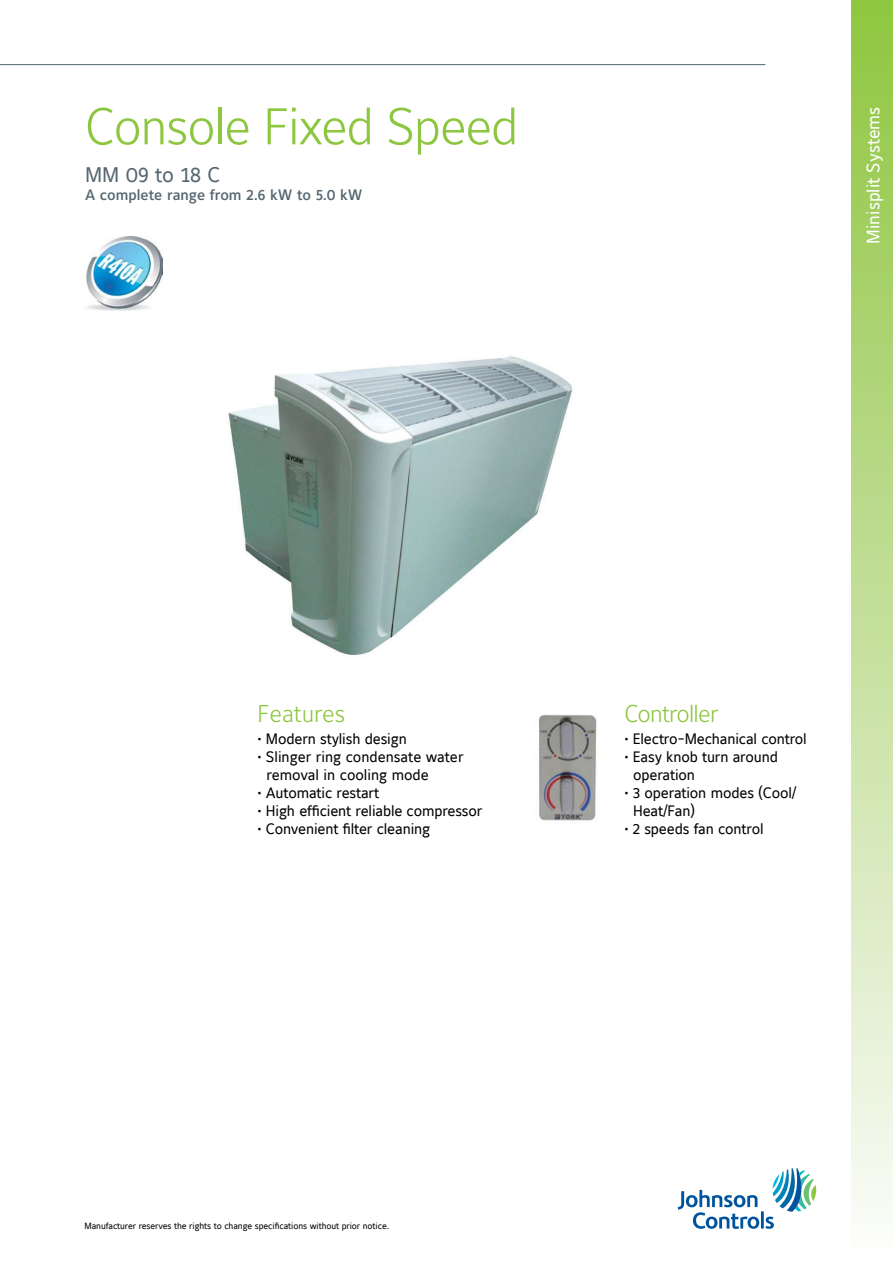
<style>
.page{position:relative;width:893px;height:1263px;background:#fff}
.page>*{position:absolute;margin:0;border:0;box-sizing:border-box;transform-origin:0 0}
.t1{font:51px "Maurea Light Lf";letter-spacing:-.025em;color:#8dc63f}
.t2{font:24px "Maurea Light Lf";letter-spacing:-.03em;color:#8dc63f}
.t3{font:24px "Maurea Light Lf";color:#8dc63f}
.t4{font:21px "Maurea Regular Lf";color:#546670}
.t5{font:18px "Maurea Regular Lf";color:#fff}
.t6{font:15px/18px "Maurea Regular Lf";letter-spacing:-.01em;color:#000}
.t7{font:15px "Maurea Medium Lf";color:#546670}
.t8{font:9px "Maurea Regular Lf";letter-spacing:-.01em;color:#000}
</style>
<div class="page">
<svg style="left:678px;top:1168px;width:138px;height:61px"></svg>
<hr style="left:0;top:64px;width:765px;height:1px;background:#546670">
<div style="left:852px;top:0;width:41px;height:1263px;background:linear-gradient(to bottom,#8fc53f,#fcfcfb)"></div>
<img style="left:86px;top:237px;width:77px;height:73px">
<img style="left:539px;top:714px;width:58px;height:107px">
<img style="left:227px;top:356px;width:346px;height:299px">
<h1 class="t1" style="left:85px;top:98px;width:435px">Console Fixed Speed</h1>
<h3 class="t4" style="left:85px;top:163px;width:137px">MM 09 to 18 C</h3>
<p class="t7" style="left:85px;top:186px;width:279px">A complete range from 2.6 kW to 5.0 kW</p>
<p class="t5" style="left:863px;top:244px;width:139px;rotate:-90deg">Minisplit Systems</p>
<h2 class="t3" style="left:258px;top:700px;width:89px">Features</h2>
<p class="t6" style="left:258px;top:730px;width:151px">• Modern stylish design</p>
<p class="t6" style="left:266px;top:748px;width:199px;text-indent:-9px">• Slinger ring condensate water removal in cooling mode</p>
<p class="t6" style="left:258px;top:784px;width:123px">• Automatic restart</p>
<p class="t6" style="left:258px;top:802px;width:226px">• High efficient reliable compressor</p>
<p class="t6" style="left:258px;top:820px;width:174px">• Convenient filter cleaning</p>
<h2 class="t2" style="left:624px;top:700px;width:96px">Controller</h2>
<p class="t6" style="left:624px;top:730px;width:184px">• Electro-Mechanical control</p>
<p class="t6" style="left:633px;top:748px;width:146px;text-indent:-9px">• Easy knob turn around operation</p>
<p class="t6" style="left:633px;top:784px;width:165px;text-indent:-9px">• 3 operation modes (Cool/<br>Heat/Fan)</p>
<p class="t6" style="left:624px;top:820px;width:141px">• 2 speeds fan control</p>
<p class="t8" style="left:84px;top:1221px;width:306px">Manufacturer reserves the rights to change specifications without prior notice.</p>
</div>
